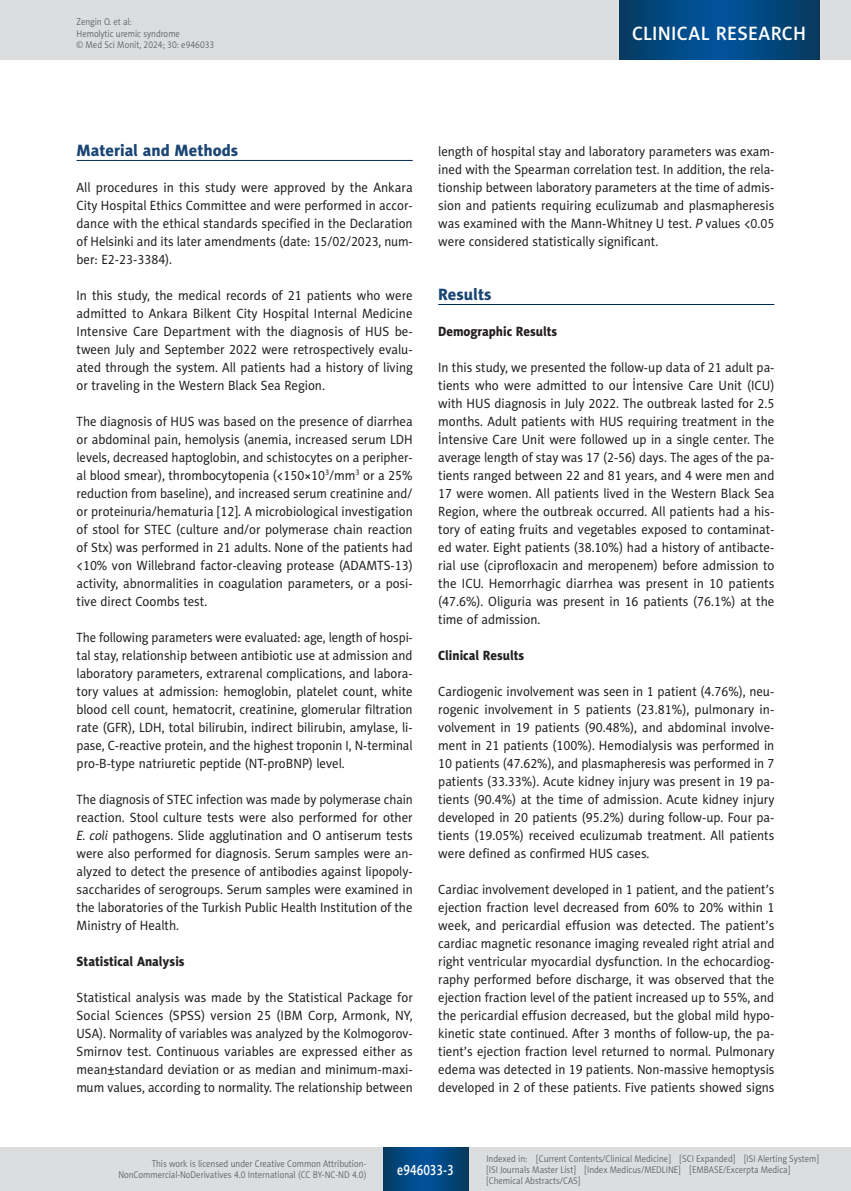
<style>
.page{position:relative;width:851px;height:1191px;background:#fff}
.page>*{position:absolute;margin:0;border:0;box-sizing:border-box;transform-origin:0 0}
.t1{font:19.5px "Naomi Sans EFN Medium";letter-spacing:.015em;color:#fff}
.MSM_Headline_1{font:16.5px "Naomi Sans EFN Heavy";color:#1a4574}
.t2{font:15px "Naomi Sans EFN Medium";color:#fff;scale:.8 1}
.MSM_Body{font:13.5px/18px "Naomi Sans EFN";color:#231f20;text-align:justify;scale:.95 1}
.MSM_Body-2{font:13.5px/18px "Naomi Sans EFN";color:#231f20;text-align:justify;scale:.93 1}
.MSM_Body-3{font:13.5px/18px "Naomi Sans EFN";color:#231f20;text-align:justify;scale:.96 1}
.MSM_Headline_2{font:13.5px "Naomi Sans EFN Heavy";color:#231f20;scale:.95 1}
.t3{font:9.75px/11.2px "Naomi Sans EFN Light";color:#57585a;scale:.9 1}
.s1{font-style:italic}
</style>
<div class="page">
<hr style="left:77px;top:160px;width:335px;height:1px;background:#00295c">
<hr style="left:438px;top:304px;width:336px;height:1px;background:#00295c">
<div style="left:0;top:1148px;width:850px;height:43px;background:#dcdddf"></div>
<svg style="left:383px;top:1147px;width:85px;height:43px;background:#02477e"></svg>
<div style="left:0;top:0;width:850px;height:60px;background:#dcdddf"></div>
<svg style="left:619px;top:0;width:200px;height:60px;background:#02477e"></svg>
<p class="t3" style="left:77px;top:16px;width:154px">Zengin O. et al:<br>Hemolytic uremic syndrome<br>© Med Sci Monit, 2024; 30: e946033</p>
<h1 class="t1" style="left:632px;top:22px;width:175px">CLINICAL RESEARCH</h1>
<p class="MSM_Headline_1" style="left:77px;top:140px;width:163px">Material and Methods</p>
<p class="MSM_Body-3" style="left:77px;top:178px;width:351px">All procedures in this study were approved by the Ankara City Hospital Ethics Committee and were performed in accor&shy;dance with the ethical standards specified in the Declaration of Helsinki and its later amendments (date: 15/02/2023, num&shy;ber: E2-23-3384).</p>
<p class="MSM_Body" style="left:77px;top:286px;width:355px">In this study, the medical records of 21 patients who were admitted to Ankara Bilkent City Hospital Internal Medicine Intensive Care Department with the diagnosis of HUS be&shy;tween July and September 2022 were retrospectively evalu&shy;ated through the system. All patients had a history of living or traveling in the Western Black Sea Region.</p>
<p class="MSM_Body" style="left:77px;top:412px;width:355px">The diagnosis of HUS was based on the presence of diarrhea or abdominal pain, hemolysis (anemia, increased serum LDH levels, decreased haptoglobin, and schistocytes on a peripher&shy;al blood smear), thrombocytopenia (&lt;150×10<sup>3</sup>/mm<sup>3</sup> or a 25% reduction from baseline), and increased serum creatinine and/ or proteinuria/hematuria [12]. A microbiological investigation of stool for STEC (culture and/or polymerase chain reaction of Stx) was performed in 21 adults. None of the patients had &lt;10% von Willebrand factor-cleaving protease (ADAMTS-13) activity, abnormalities in coagulation parameters, or a posi&shy;tive direct Coombs test.</p>
<p class="MSM_Body-2" style="left:77px;top:628px;width:363px">The following parameters were evaluated: age, length of hospi&shy;tal stay, relationship between antibiotic use at admission and laboratory parameters, extrarenal complications, and labora&shy;tory values at admission: hemoglobin, platelet count, white blood cell count, hematocrit, creatinine, glomerular filtration rate (GFR), LDH, total bilirubin, indirect bilirubin, amylase, li&shy;pase, C-reactive protein, and the highest troponin I, N-terminal pro-B-type natriuretic peptide (NT-proBNP) level.</p>
<p class="MSM_Body-2" style="left:77px;top:790px;width:363px">The diagnosis of STEC infection was made by polymerase chain reaction. Stool culture tests were also performed for other <span class="s1">E. coli</span> pathogens. Slide agglutination and O antiserum tests were also performed for diagnosis. Serum samples were an&shy;alyzed to detect the presence of antibodies against lipopoly&shy;saccharides of serogroups. Serum samples were examined in the laboratories of the Turkish Public Health Institution of the Ministry of Health.</p>
<p class="MSM_Headline_2" style="left:77px;top:953px;width:115px">Statistical Analysis</p>
<p class="MSM_Body" style="left:77px;top:988px;width:355px">Statistical analysis was made by the Statistical Package for Social Sciences (SPSS) version 25 (IBM Corp, Armonk, NY, USA). Normality of variables was analyzed by the Kolmogorov-Smirnov test. Continuous variables are expressed either as mean±standard deviation or as median and minimum-maxi&shy;mum values, according to normality. The relationship between</p>
<p class="MSM_Body" style="left:438px;top:142px;width:355px">length of hospital stay and laboratory parameters was exam&shy;ined with the Spearman correlation test. In addition, the rela&shy;tionship between laboratory parameters at the time of admis&shy;sion and patients requiring eculizumab and plasmapheresis was examined with the Mann-Whitney U test. <span class="s1">P</span> values &lt;0.05 were considered statistically significant.</p>
<p class="MSM_Headline_1" style="left:438px;top:284px;width:55px">Results</p>
<p class="MSM_Headline_2" style="left:438px;top:323px;width:127px">Demographic Results</p>
<p class="MSM_Body" style="left:438px;top:358px;width:355px">In this study, we presented the follow-up data of 21 adult pa&shy;tients who were admitted to our İntensive Care Unit (ICU) with HUS diagnosis in July 2022. The outbreak lasted for 2.5 months. Adult patients with HUS requiring treatment in the İntensive Care Unit were followed up in a single center. The average length of stay was 17 (2-56) days. The ages of the pa&shy;tients ranged between 22 and 81 years, and 4 were men and 17 were women. All patients lived in the Western Black Sea Region, where the outbreak occurred. All patients had a his&shy;tory of eating fruits and vegetables exposed to contaminat&shy;ed water. Eight patients (38.10%) had a history of antibacte&shy;rial use (ciprofloxacin and meropenem) before admission to the ICU. Hemorrhagic diarrhea was present in 10 patients (47.6%). Oliguria was present in 16 patients (76.1%) at the time of admission.</p>
<p class="MSM_Headline_2" style="left:438px;top:647px;width:92px">Clinical Results</p>
<p class="MSM_Body" style="left:438px;top:682px;width:355px">Cardiogenic involvement was seen in 1 patient (4.76%), neu&shy;rogenic involvement in 5 patients (23.81%), pulmonary in&shy;volvement in 19 patients (90.48%), and abdominal involve&shy;ment in 21 patients (100%). Hemodialysis was performed in 10 patients (47.62%), and plasmapheresis was performed in 7 patients (33.33%). Acute kidney injury was present in 19 pa&shy;tients (90.4%) at the time of admission. Acute kidney injury developed in 20 patients (95.2%) during follow-up. Four pa&shy;tients (19.05%) received eculizumab treatment. All patients were defined as confirmed HUS cases.</p>
<p class="MSM_Body" style="left:438px;top:880px;width:355px">Cardiac involvement developed in 1 patient, and the patient’s ejection fraction level decreased from 60% to 20% within 1 week, and pericardial effusion was detected. The patient’s cardiac magnetic resonance imaging revealed right atrial and right ventricular myocardial dysfunction. In the echocardiog&shy;raphy performed before discharge, it was observed that the ejection fraction level of the patient increased up to 55%, and the pericardial effusion decreased, but the global mild hypo&shy;kinetic state continued. After 3 months of follow-up, the pa&shy;tient’s ejection fraction level returned to normal. Pulmonary edema was detected in 19 patients. Non-massive hemoptysis developed in 2 of these patients. Five patients showed signs</p>
<p class="t3" style="left:118px;top:1158px;width:277px;text-align:right">This work is licensed under Creative Common Attribution-<br>NonCommercial-NoDerivatives 4.0 International (CC BY-NC-ND 4.0)</p>
<p class="t2" style="left:397px;top:1160px;width:72px">e946033-3</p>
<p class="t3" style="left:486px;top:1152px;width:371px">Indexed in: [Current Contents/Clinical Medicine] [SCI Expanded] [ISI Alerting System] [ISI Journals Master List] [Index Medicus/MEDLINE] [EMBASE/Excerpta Medica] [Chemical Abstracts/CAS]</p>
</div>
